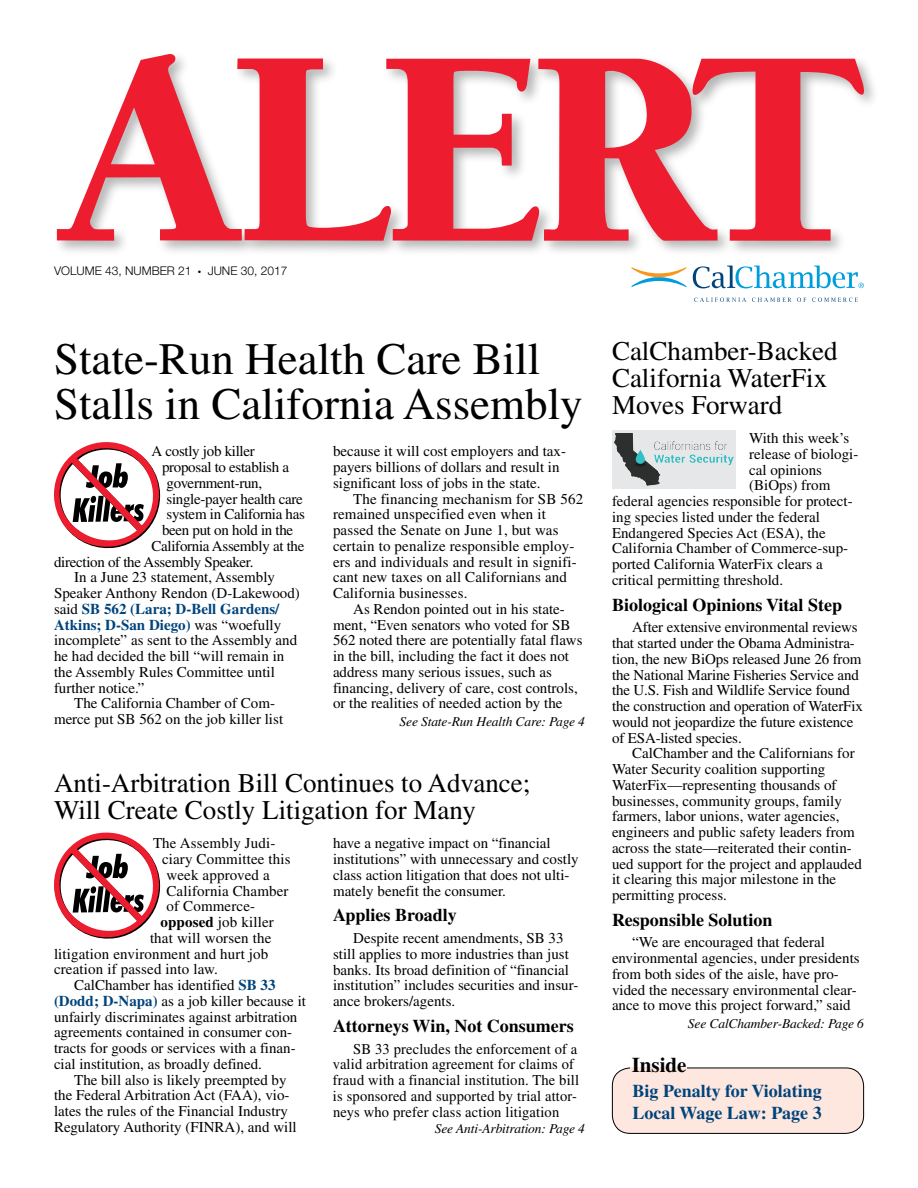
<style>
.page{position:relative;width:918px;height:1188px;background:#fff}
.page>*{position:absolute;margin:0;border:0;box-sizing:border-box;transform-origin:0 0}
.t1{font:45px/45px "Times";color:#000}
.t2{font:27px/27px "Times";color:#000}
.t3{font:700 21px "Times";color:#000}
.t4{font:700 18px "Times";color:#000}
.t5{font:700 18px/21.6px "Times";color:#00447c}
.t6{font:15px/15.8px "Times";color:#000}
.t7{font:15px "Times";letter-spacing:-.02em;color:#000}
.t8{font:700 15px "Times";color:#00447c}
.t9{font:italic 13.5px "Times";letter-spacing:-.01em;color:#000}
.t10{font:300 12px "Helvetica Neue LT Std";color:#000}
.s1{font-weight:400;color:#000}
.s2{font-weight:700}
.s3{font-weight:700;color:#00447c}
</style>
<div class="page">
<div style="left:53px;top:51px;width:827px;height:206px;background:#000;opacity:.3"></div>
<svg style="left:57px;top:54px;width:807px;height:187px"></svg>
<svg style="left:631px;top:267px;width:56px;height:20px"></svg>
<svg style="left:694px;top:298px;width:52px;height:4px"></svg>
<svg style="left:752px;top:298px;width:39px;height:4px"></svg>
<svg style="left:797px;top:298px;width:9px;height:4px"></svg>
<svg style="left:812px;top:298px;width:46px;height:4px"></svg>
<svg style="left:693px;top:266px;width:171px;height:22px"></svg>
<div style="left:612px;top:1068px;width:252px;height:65px;background:#fee7de;border-radius:18px"></div>
<div style="left:612px;top:1068px;width:252px;height:66px;border:1px solid #000;border-radius:18px"></div>
<hr style="left:630px;top:1068px;width:57px;height:1px;background:#fee7de">
<svg style="left:54px;top:442px;width:106px;height:106px"></svg>
<svg style="left:54px;top:833px;width:106px;height:106px"></svg>
<div style="left:612px;top:430px;width:124px;height:59px;background:#e6e7e8"></div>
<img style="left:615px;top:433px;width:118px;height:53px">
<p class="t10" style="left:54px;top:263px;width:139px">VOLUME 43, NUMBER 21</p>
<p class="t10" style="left:198px;top:263px;width:91px">● JUNE 30, 2017</p>
<h1 class="t1" style="left:54px;top:336px;width:530px">State-Run Health Care Bill<br>Stalls in California Assembly</h1>
<p class="t7" style="left:152px;top:443px;width:105px">A costly job killer</p>
<p class="t7" style="left:162px;top:459px;width:129px">proposal to establish a</p>
<p class="t7" style="left:166px;top:474px;width:97px">government-run,</p>
<p class="t7" style="left:166px;top:490px;width:138px">single-payer health care</p>
<p class="t7" style="left:166px;top:506px;width:140px">system in California has</p>
<p class="t7" style="left:162px;top:522px;width:133px">been put on hold in the</p>
<p class="t7" style="left:152px;top:537px;width:154px">California Assembly at the</p>
<p class="t7" style="left:54px;top:553px;width:201px">direction of the Assembly Speaker.</p>
<p class="t6" style="left:74px;top:569px;width:202px">In a June 23 statement, Assembly</p>
<p class="t6" style="left:54px;top:585px;width:247px">Speaker Anthony Rendon (D-Lakewood)</p>
<p class="t8" style="left:54px;top:600px;width:227px"><span class="s1">said</span> SB 562 (Lara; D-Bell Gardens/</p>
<p class="t8" style="left:54px;top:616px;width:229px">Atkins; D-San Diego) <span class="s1">was “woefully</span></p>
<p class="t6" style="left:54px;top:632px;width:245px">incomplete” as sent to the Assembly and</p>
<p class="t6" style="left:54px;top:648px;width:232px">he had decided the bill “will remain in</p>
<p class="t6" style="left:54px;top:664px;width:222px">the Assembly Rules Committee until</p>
<p class="t6" style="left:54px;top:680px;width:92px">further notice.”</p>
<p class="t6" style="left:74px;top:695px;width:202px">The California Chamber of Com-</p>
<p class="t6" style="left:54px;top:711px;width:231px">merce put SB 562 on the job killer list</p>
<p class="t6" style="left:333px;top:443px;width:235px">because it will cost employers and tax&shy;payers billions of dollars and result in significant loss of jobs in the state.</p>
<p class="t6" style="left:333px;top:491px;width:252px;text-indent:20px">The financing mechanism for SB 562 remained unspecified even when it passed the Senate on June 1, but was certain to penalize responsible employ&shy;ers and individuals and result in signifi&shy;cant new taxes on all Californians and California businesses.</p>
<p class="t6" style="left:333px;top:601px;width:251px;text-indent:20px">As Rendon pointed out in his state&shy;ment, “Even senators who voted for SB 562 noted there are potentially fatal flaws in the bill, including the fact it does not address many serious issues, such as financing, delivery of care, cost controls, or the realities of needed action by the</p>
<p class="t9" style="left:400px;top:714px;width:187px">See State-Run Health Care: Page 4</p>
<h2 class="t2" style="left:54px;top:770px;width:478px">Anti-Arbitration Bill Continues to Advance;<br>Will Create Costly Litigation for Many</h2>
<p class="t6" style="left:153px;top:836px;width:124px">The Assembly Judi-</p>
<p class="t6" style="left:162px;top:851px;width:130px">ciary Committee this</p>
<p class="t6" style="left:166px;top:867px;width:105px">week approved a</p>
<p class="t6" style="left:166px;top:883px;width:124px">California Chamber</p>
<p class="t6" style="left:166px;top:899px;width:90px">of Commerce-</p>
<p class="t6" style="left:160px;top:914px;width:115px"><span class="s2">opposed</span> job killer</p>
<p class="t6" style="left:150px;top:930px;width:123px">that will worsen the</p>
<p class="t6" style="left:54px;top:946px;width:216px">litigation environment and hurt job</p>
<p class="t6" style="left:54px;top:962px;width:166px">creation if passed into law.</p>
<p class="t6" style="left:74px;top:977px;width:203px">CalChamber has identified <span class="s3">SB 33</span></p>
<p class="t6" style="left:54px;top:993px;width:254px"><span class="s3">(Dodd; D-Napa)</span> as a job killer because it</p>
<p class="t6" style="left:54px;top:1009px;width:245px">unfairly discriminates against arbitration</p>
<p class="t6" style="left:54px;top:1025px;width:240px">agreements contained in consumer con-</p>
<p class="t6" style="left:54px;top:1040px;width:243px">tracts for goods or services with a finan-</p>
<p class="t6" style="left:54px;top:1056px;width:210px">cial institution, as broadly defined.</p>
<p class="t6" style="left:74px;top:1072px;width:214px">The bill also is likely preempted by</p>
<p class="t6" style="left:54px;top:1088px;width:237px">the Federal Arbitration Act (FAA), vio-</p>
<p class="t6" style="left:54px;top:1103px;width:236px">lates the rules of the Financial Industry</p>
<p class="t6" style="left:54px;top:1119px;width:244px">Regulatory Authority (FINRA), and will</p>
<p class="t6" style="left:333px;top:836px;width:247px">have a negative impact on “financial institutions” with unnecessary and costly class action litigation that does not ulti&shy;mately benefit the consumer.</p>
<p class="t4" style="left:333px;top:905px;width:125px">Applies Broadly</p>
<p class="t6" style="left:333px;top:930px;width:247px;text-indent:20px">Despite recent amendments, SB 33 still applies to more industries than just banks. Its broad definition of “financial institution” includes securities and insur&shy;ance brokers/agents.</p>
<p class="t4" style="left:333px;top:1015px;width:242px">Attorneys Win, Not Consumers</p>
<p class="t6" style="left:333px;top:1041px;width:248px;text-indent:20px">SB 33 precludes the enforcement of a valid arbitration agreement for claims of fraud with a financial institution. The bill is sponsored and supported by trial attor&shy;neys who prefer class action litigation</p>
<p class="t9" style="left:435px;top:1121px;width:152px">See Anti-Arbitration: Page 4</p>
<h2 class="t2" style="left:612px;top:337px;width:227px">CalChamber-Backed<br>California WaterFix<br>Moves Forward</h2>
<p class="t6" style="left:749px;top:430px;width:102px">With this week’s</p>
<p class="t6" style="left:749px;top:446px;width:111px">release of biologi-</p>
<p class="t6" style="left:749px;top:462px;width:74px">cal opinions</p>
<p class="t6" style="left:749px;top:477px;width:83px">(BiOps) from</p>
<p class="t6" style="left:612px;top:493px;width:242px">federal agencies responsible for protect-</p>
<p class="t6" style="left:612px;top:509px;width:209px">ing species listed under the federal</p>
<p class="t6" style="left:612px;top:525px;width:215px">Endangered Species Act (ESA), the</p>
<p class="t6" style="left:612px;top:540px;width:238px">California Chamber of Commerce-sup-</p>
<p class="t6" style="left:612px;top:556px;width:212px">ported California WaterFix clears a</p>
<p class="t6" style="left:612px;top:572px;width:173px">critical permitting threshold.</p>
<p class="t4" style="left:612px;top:594px;width:232px">Biological Opinions Vital Step</p>
<p class="t6" style="left:612px;top:619px;width:252px;text-indent:20px">After extensive environmental reviews that started under the Obama Administra&shy;tion, the new BiOps released June 26 from the National Marine Fisheries Service and the U.S. Fish and Wildlife Service found the construction and operation of WaterFix would not jeopardize the future existence of ESA-listed species.</p>
<p class="t6" style="left:612px;top:745px;width:251px;text-indent:20px">CalChamber and the Californians for Water Security coalition supporting WaterFix—representing thousands of businesses, community groups, family farmers, labor unions, water agencies, engineers and public safety leaders from across the state—reiterated their contin&shy;ued support for the project and applauded it clearing this major milestone in the permitting process.</p>
<p class="t4" style="left:612px;top:909px;width:162px">Responsible Solution</p>
<p class="t6" style="left:612px;top:934px;width:249px;text-indent:20px">“We are encouraged that federal environmental agencies, under presidents from both sides of the aisle, have pro&shy;vided the necessary environmental clear&shy;ance to move this project forward,” said</p>
<p class="t9" style="left:688px;top:1016px;width:178px">See CalChamber-Backed: Page 6</p>
<h3 class="t3" style="left:632px;top:1052px;width:56px">Inside</h3>
<p class="t5" style="left:633px;top:1080px;width:191px">Big Penalty for Violating<br>Local Wage Law: Page 3</p>
</div>
